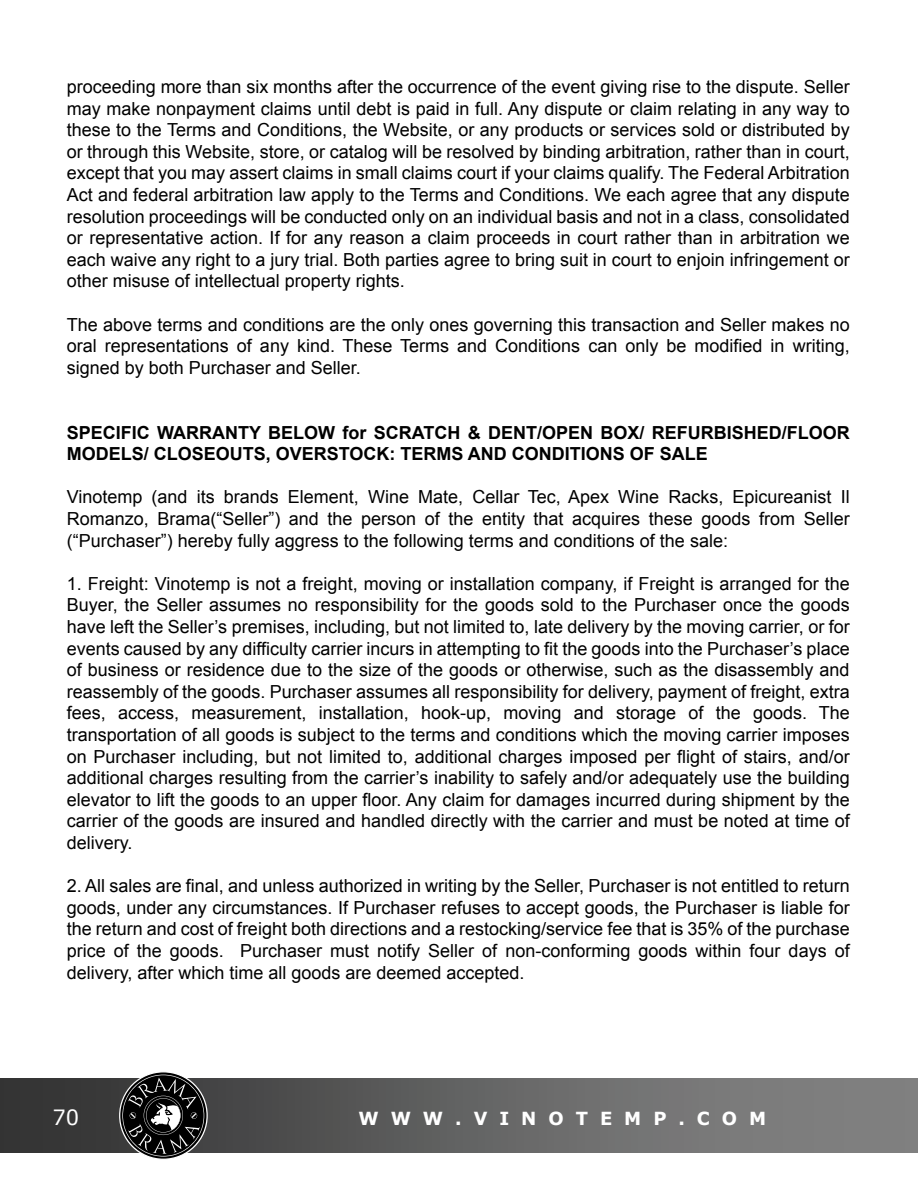
<style>
.page{position:relative;width:918px;height:1188px;background:#fff}
.page>*{position:absolute;margin:0;border:0;box-sizing:border-box;transform-origin:0 0}
.t1{font:21px "Verdana";color:#fff}
.t2{font:18px/21.6px "Arial";color:#000;text-align:justify}
.t3{font:700 18px/21.6px "Arial";color:#000}
.t4{font:700 18px "Verdana";letter-spacing:.665em;color:#fff}
</style>
<div class="page">
<div style="left:0;top:1078px;width:918px;height:75px;background:linear-gradient(to right,#333334,#8a8a8a)"></div>
<svg style="left:119px;top:1072px;width:89px;height:88px"></svg>
<p class="t2" style="left:67px;top:76px;width:785px">proceeding more than six months after the occurrence of the event giving rise to the dispute. Seller may make nonpayment claims until debt is paid in full. Any dispute or claim relating in any way to these to the Terms and Conditions, the Website, or any products or services sold or distributed by or through this Website, store, or catalog will be resolved by binding arbitration, rather than in court, except that you may assert claims in small claims court if your claims qualify. The Federal Arbitration Act and federal arbitration law apply to the Terms and Conditions. We each agree that any dispute resolution proceedings will be conducted only on an individual basis and not in a class, consolidated or representative action. If for any reason a claim proceeds in court rather than in arbitration we each waive any right to a jury trial. Both parties agree to bring suit in court to enjoin infringement or other misuse of intellectual property rights.</p>
<p class="t2" style="left:67px;top:314px;width:784px">The above terms and conditions are the only ones governing this transaction and Seller makes no oral representations of any kind. These Terms and Conditions can only be modified in writing, signed by both Purchaser and Seller.</p>
<p class="t3" style="left:67px;top:422px;width:785px">SPECIFIC WARRANTY BELOW for SCRATCH &amp; DENT/OPEN BOX/ REFURBISHED/FLOOR<br>MODELS/ CLOSEOUTS, OVERSTOCK: TERMS AND CONDITIONS OF SALE</p>
<p class="t2" style="left:67px;top:487px;width:784px">Vinotemp (and its brands Element, Wine Mate, Cellar Tec, Apex Wine Racks, Epicureanist Il Romanzo, Brama(“Seller”) and the person of the entity that acquires these goods from Seller (“Purchaser”) hereby fully aggress to the following terms and conditions of the sale:</p>
<p class="t2" style="left:67px;top:573px;width:785px">1. Freight: Vinotemp is not a freight, moving or installation company, if Freight is arranged for the Buyer, the Seller assumes no responsibility for the goods sold to the Purchaser once the goods have left the Seller’s premises, including, but not limited to, late delivery by the moving carrier, or for events caused by any difficulty carrier incurs in attempting to fit the goods into the Purchaser’s place of business or residence due to the size of the goods or otherwise, such as the disassembly and reassembly of the goods. Purchaser assumes all responsibility for delivery, payment of freight, extra fees, access, measurement, installation, hook-up, moving and storage of the goods. The transportation of all goods is subject to the terms and conditions which the moving carrier imposes on Purchaser including, but not limited to, additional charges imposed per flight of stairs, and/or additional charges resulting from the carrier’s inability to safely and/or adequately use the building elevator to lift the goods to an upper floor. Any claim for damages incurred during shipment by the carrier of the goods are insured and handled directly with the carrier and must be noted at time of delivery.</p>
<p class="t2" style="left:67px;top:875px;width:784px">2. All sales are final, and unless authorized in writing by the Seller, Purchaser is not entitled to return goods, under any circumstances. If Purchaser refuses to accept goods, the Purchaser is liable for the return and cost of freight both directions and a restocking/service fee that is 35% of the purchase price of the goods. Purchaser must notify Seller of non-conforming goods within four days of delivery, after which time all goods are deemed accepted.</p>
<p class="t1" style="left:52px;top:1104px;width:28px">70</p>
<p class="t4" style="left:358px;top:1107px;width:409px">WWW.VINOTEMP.COM</p>
</div>
